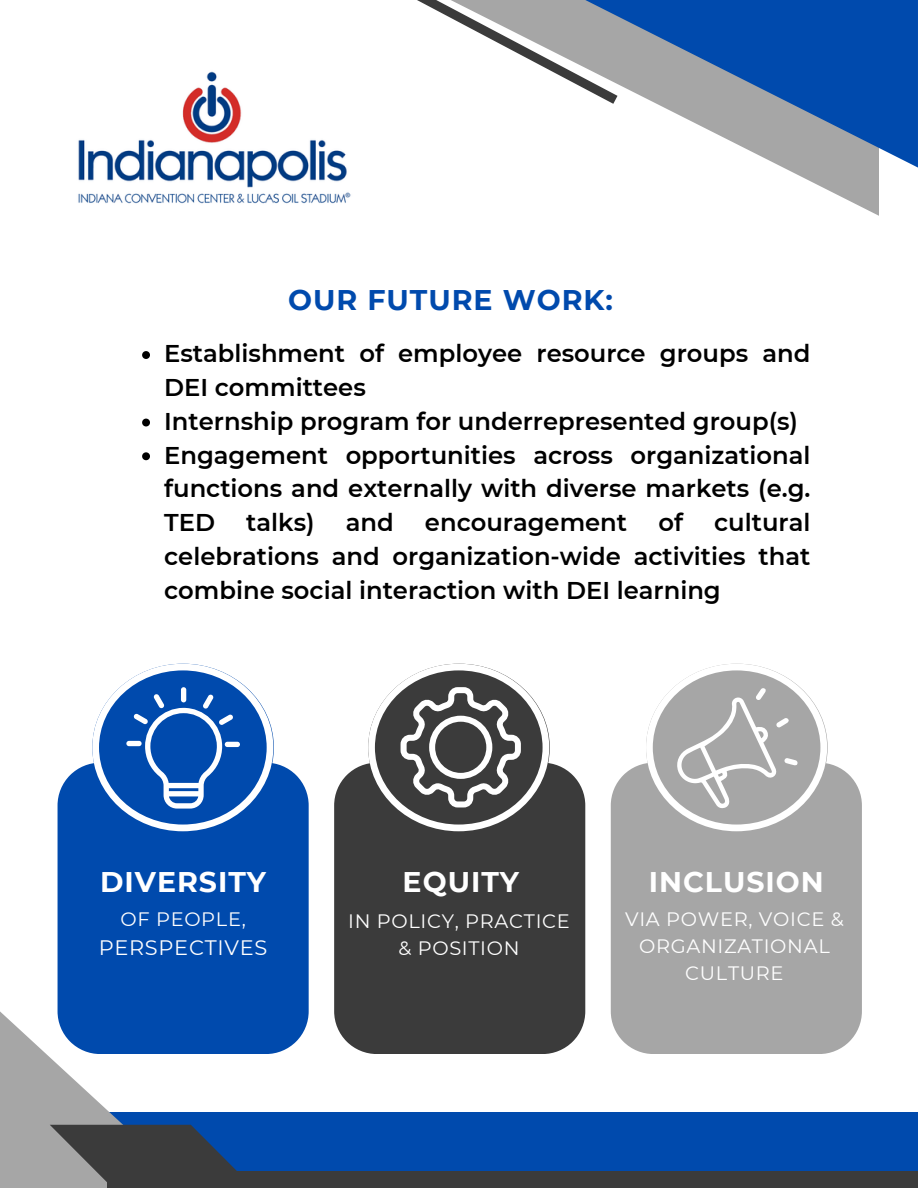
<style>
.page{position:relative;width:918px;height:1188px;background:#fff}
.page>*{position:absolute;margin:0;border:0;box-sizing:border-box;transform-origin:0 0}
.t1{font:700 28.35px "Montserrat";letter-spacing:.035em;color:#fff}
.t2{font:700 28.35px "Montserrat";letter-spacing:.035em;color:#004aad}
.t3{font:600 24.3px/33.8px "Montserrat";color:#000;text-align:justify}
.t4{font:20.85px "Montserrat";letter-spacing:.035em;color:#fff}
.t5{font:19.35px/27px "Montserrat";letter-spacing:.035em;color:#fff;text-align:center}
</style>
<div class="page">
<svg style="left:784px;top:168px;width:95px;height:48px"></svg>
<svg style="left:628px;top:0;width:290px;height:168px;fill:#004aad"></svg>
<svg style="left:417px;top:0;width:211px;height:104px"></svg>
<div style="left:108px;top:1113px;width:810px;height:75px;background:#004aad"></div>
<svg style="left:0;top:996px;width:254px;height:192px"></svg>
<div style="left:108px;top:1172px;width:810px;height:16px;background:#3b3b3b"></div>
<img style="left:78px;top:71px;width:273px;height:133px">
<div style="left:58px;top:763px;width:251px;height:291px;background:#004aad"></div>
<div style="left:334px;top:763px;width:251px;height:291px;background:#3b3b3b"></div>
<div style="left:611px;top:763px;width:251px;height:291px;background:#a6a6a6"></div>
<svg style="left:92px;top:664px;width:181px;height:167px"></svg>
<svg style="left:368px;top:664px;width:181px;height:167px"></svg>
<svg style="left:646px;top:664px;width:181px;height:167px"></svg>
<svg style="left:142px;top:351px;width:8px;height:8px"></svg>
<svg style="left:142px;top:419px;width:8px;height:7px"></svg>
<svg style="left:142px;top:452px;width:8px;height:8px"></svg>
<p class="t2" style="left:288px;top:283px;width:326px">OUR FUTURE WORK:</p>
<p class="t3" style="left:164px;top:337px;width:648px">Establishment of employee resource groups and<br>DEI committees</p>
<p class="t3" style="left:164px;top:404px;width:635px">Internship program for underrepresented group(s)</p>
<p class="t3" style="left:164px;top:438px;width:648px">Engagement opportunities across organizational functions and externally with diverse markets (e.g.<br>TED</p>
<p class="t3" style="left:246px;top:506px;width:70px">talks)</p>
<p class="t3" style="left:346px;top:506px;width:49px">and</p>
<p class="t3" style="left:425px;top:506px;width:204px">encouragement</p>
<p class="t3" style="left:658px;top:506px;width:26px">of</p>
<p class="t3" style="left:164px;top:506px;width:648px;text-indent:550px">cultural celebrations and organization-wide activities that combine social interaction with DEI learning</p>
<p class="t1" style="left:100px;top:865px;width:168px">DIVERSITY</p>
<p class="t1" style="left:403px;top:865px;width:118px">EQUITY</p>
<p class="t1" style="left:649px;top:865px;width:176px">INCLUSION</p>
<p class="t5" style="left:120px;top:905px;width:127px">OF PEOPLE,</p>
<p class="t4" style="left:99px;top:935px;width:170px">PERSPECTIVES</p>
<p class="t5" style="left:625px;top:905px;width:220px">VIA POWER, VOICE &amp;</p>
<p class="t5" style="left:639px;top:932px;width:192px">ORGANIZATIONAL<br>CULTURE</p>
<p class="t5" style="left:348px;top:907px;width:223px">IN POLICY, PRACTICE</p>
<p class="t5" style="left:398px;top:934px;width:123px">&amp; POSITION</p>
</div>
